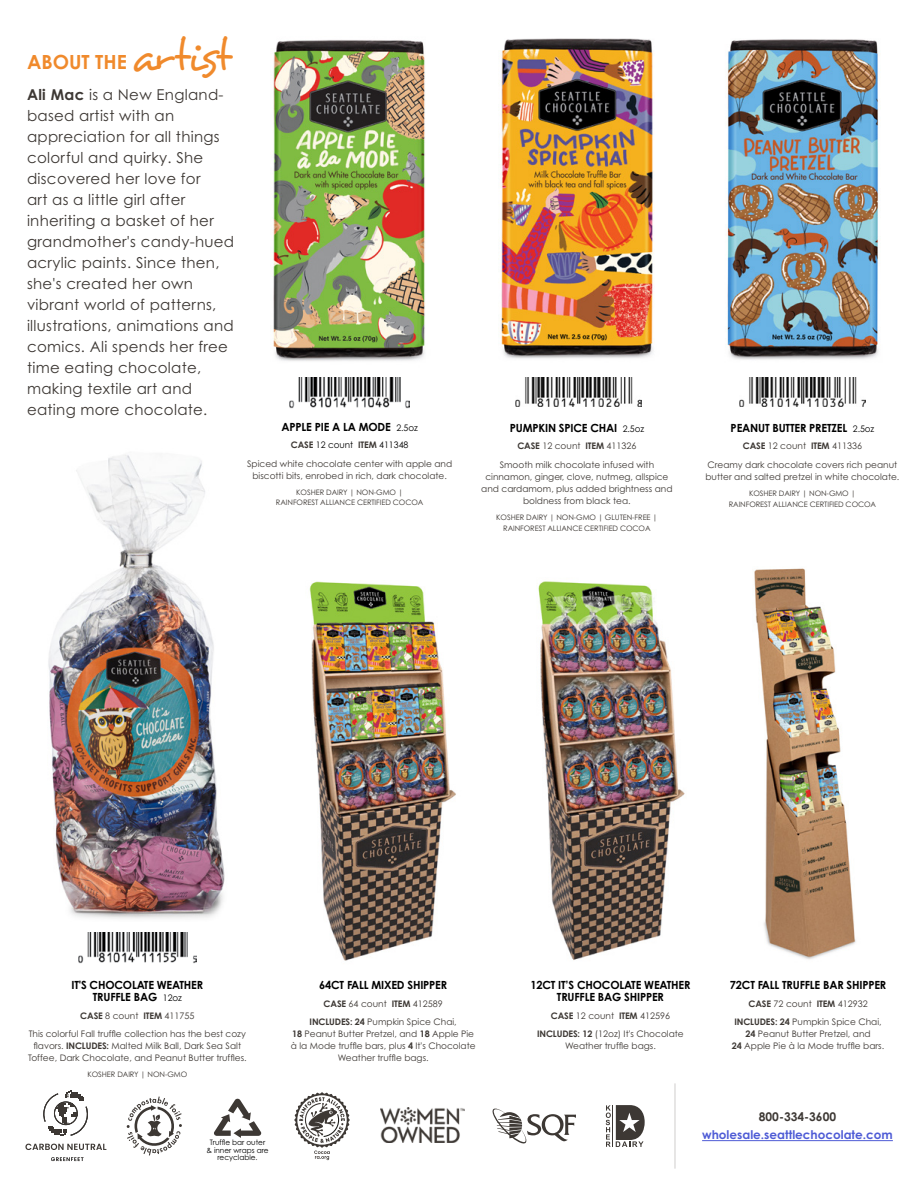
<style>
.page{position:relative;width:918px;height:1188px;background:#fff}
.page>*{position:absolute;margin:0;border:0;box-sizing:border-box;transform-origin:0 0}
.t1{font:45px "Desyrel";letter-spacing:-.08em;color:#f08a2c}
.t2{font:700 19.5px "Century Gothic Std";color:#f08a2c}
.t3{font:15px/21px "Century Gothic Std";letter-spacing:.02em;color:#3d3834}
.t4{font:700 12px "Century Gothic Std";color:#4f5cd6}
.t5{font:700 12px "Century Gothic Std";color:#3d3834}
.t6{font:700 11.25px/12px "Century Gothic Std";letter-spacing:-.015em;color:#000;text-align:center}
.t7{font:9px/18.8px "Century Gothic Std";color:#3d3834;text-align:center}
.t8{font:7.5px/10.5px "Century Gothic Std";letter-spacing:-.01em;color:#3d3834;text-align:center}
.t9{font:7.5px/7.5px "Century Gothic Std";color:#000;text-align:center}
.s1{font-weight:700}
.s2{font-weight:400;font-size:9px}
.s3{color:#000}
</style>
<div class="page">
<img style="left:727px;top:39px;width:152px;height:321px">
<img style="left:498px;top:38px;width:156px;height:321px">
<img style="left:515px;top:377px;width:127px;height:30px">
<img style="left:739px;top:377px;width:127px;height:30px">
<img style="left:538px;top:581px;width:147px;height:380px">
<img style="left:48px;top:454px;width:177px;height:465px">
<img style="left:309px;top:581px;width:147px;height:380px">
<img style="left:273px;top:40px;width:153px;height:321px">
<img style="left:289px;top:377px;width:121px;height:32px">
<img style="left:78px;top:932px;width:118px;height:31px">
<svg style="left:492px;top:1108px;width:84px;height:36px"></svg>
<svg style="left:606px;top:1105px;width:39px;height:42px"></svg>
<hr style="left:612px;top:1105px;width:1px;height:42px;background:#3d3834">
<img style="left:381px;top:1108px;width:83px;height:35px">
<svg style="left:127px;top:1096px;width:55px;height:60px"></svg>
<svg style="left:214px;top:1099px;width:48px;height:39px"></svg>
<hr style="left:702px;top:1140px;width:191px;height:1px;background:#4f5cd6">
<hr style="left:675px;top:1083px;width:1px;height:86px;background:#cfcdcc">
<svg style="left:294px;top:1092px;width:56px;height:68px"></svg>
<svg style="left:43px;top:1091px;width:45px;height:45px"></svg>
<svg style="left:25px;top:1144px;width:81px;height:6px"></svg>
<svg style="left:51px;top:1157px;width:32px;height:4px"></svg>
<img style="left:754px;top:568px;width:102px;height:392px">
<h2 class="t2" style="left:27px;top:50px;width:101px">ABOUT THE</h2>
<h1 class="t1" style="left:131px;top:29px;width:102px">artist</h1>
<p class="t3" style="left:27px;top:83px;width:209px"><span class="s1">Ali Mac</span> is a New England&shy;based artist with an appreciation for all things colorful and quirky. She discovered her love for<br>art as a little girl after inheriting a basket of her grandmother's candy-hued acrylic paints. Since then, she's created her own vibrant world of patterns, illustrations, animations and comics. Ali spends her free time eating chocolate, making textile art and eating more chocolate.</p>
<p class="t6" style="left:282px;top:420px;width:138px">APPLE PIE A LA MODE <span class="s2">2.5oz</span></p>
<p class="t7" style="left:247px;top:435px;width:207px"><span class="s1">CASE</span> <span class="s3">12 count</span> <span class="s1">ITEM</span> <span class="s3">411348<br></span>Spiced white chocolate center with apple and</p>
<p class="t7" style="left:252px;top:466px;width:196px">biscotti bits, enrobed in rich, dark chocolate.</p>
<p class="t8" style="left:276px;top:487px;width:149px">KOSHER DAIRY | NON-GMO |<br>RAINFOREST ALLIANCE CERTIFIED COCOA</p>
<p class="t6" style="left:510px;top:422px;width:136px">PUMPKIN SPICE CHAI <span class="s2">2.5oz</span></p>
<p class="t7" style="left:500px;top:437px;width:156px"><span class="s1">CASE</span> 12 count <span class="s1">ITEM</span> 411326<br>Smooth milk chocolate infused with</p>
<p class="t7" style="left:481px;top:471px;width:193px;line-height:12px">cinnamon, ginger, clove, nutmeg, allspice and cardamom, plus added brightness and boldness from black tea.</p>
<p class="t8" style="left:496px;top:512px;width:163px">KOSHER DAIRY | NON-GMO | GLUTEN-FREE |<br>RAINFOREST ALLIANCE CERTIFIED COCOA</p>
<p class="t6" style="left:731px;top:422px;width:145px">PEANUT BUTTER PRETZEL <span class="s2">2.5oz</span></p>
<p class="t7" style="left:708px;top:437px;width:191px"><span class="s1">CASE</span> 12 count <span class="s1">ITEM</span> 411336<br>Creamy dark chocolate covers rich peanut</p>
<p class="t7" style="left:705px;top:467px;width:195px">butter and salted pretzel in white chocolate.</p>
<p class="t8" style="left:729px;top:488px;width:149px">KOSHER DAIRY | NON-GMO |<br>RAINFOREST ALLIANCE CERTIFIED COCOA</p>
<p class="t6" style="left:72px;top:979px;width:133px">IT'S CHOCOLATE WEATHER<br>TRUFFLE BAG <span class="s2">12oz</span></p>
<p class="t7" style="left:29px;top:1006px;width:219px"><span class="s1">CASE</span> 8 count <span class="s1">ITEM</span> 411755<br>This colorful Fall truffle collection has the best cozy</p>
<p class="t7" style="left:28px;top:1040px;width:220px;line-height:12px">flavors. <span class="s1">INCLUDES:</span> Malted Milk Ball, Dark Sea Salt<br>Toffee, Dark Chocolate, and Peanut Butter truffles.</p>
<p class="t8" style="left:87px;top:1069px;width:101px">KOSHER DAIRY | NON-GMO</p>
<p class="t6" style="left:319px;top:979px;width:130px">64CT FALL MIXED SHIPPER</p>
<p class="t7" style="left:310px;top:994px;width:149px"><span class="s1">CASE</span> 64 count <span class="s1">ITEM</span> 412589<br><span class="s1">INCLUDES: 24</span> Pumpkin Spice Chai,</p>
<p class="t7" style="left:291px;top:1028px;width:186px;line-height:12px"><span class="s1">18</span> Peanut Butter Pretzel, and <span class="s1">18</span> Apple Pie à la Mode truffle bars, plus <span class="s1">4</span> It's Chocolate<br>Weather truffle bags.</p>
<p class="t9" style="left:206px;top:1139px;width:64px">Truffle bar outer &amp; inner wraps are recyclable.</p>
<p class="t6" style="left:530px;top:979px;width:162px">12CT IT’S CHOCOLATE WEATHER<br>TRUFFLE BAG SHIPPER</p>
<p class="t7" style="left:537px;top:1006px;width:148px"><span class="s1">CASE</span> 12 count <span class="s1">ITEM</span> 412596<br><span class="s1">INCLUDES: 12</span> (12oz) It's Chocolate</p>
<p class="t7" style="left:565px;top:1037px;width:92px">Weather truffle bags.</p>
<p class="t6" style="left:730px;top:979px;width:158px">72CT FALL TRUFFLE BAR SHIPPER</p>
<p class="t7" style="left:735px;top:994px;width:149px"><span class="s1">CASE</span> 72 count <span class="s1">ITEM</span> 412932<br><span class="s1">INCLUDES: 24</span> Pumpkin Spice Chai,</p>
<p class="t7" style="left:732px;top:1028px;width:154px;line-height:12px"><span class="s1">24</span> Peanut Butter Pretzel, and<br><span class="s1">24</span> Apple Pie à la Mode truffle bars.</p>
<h3 class="t5" style="left:759px;top:1110px;width:79px">800-334-3600</h3>
<h3 class="t4" style="left:702px;top:1128px;width:192px">wholesale.seattlechocolate.com</h3>
</div>
